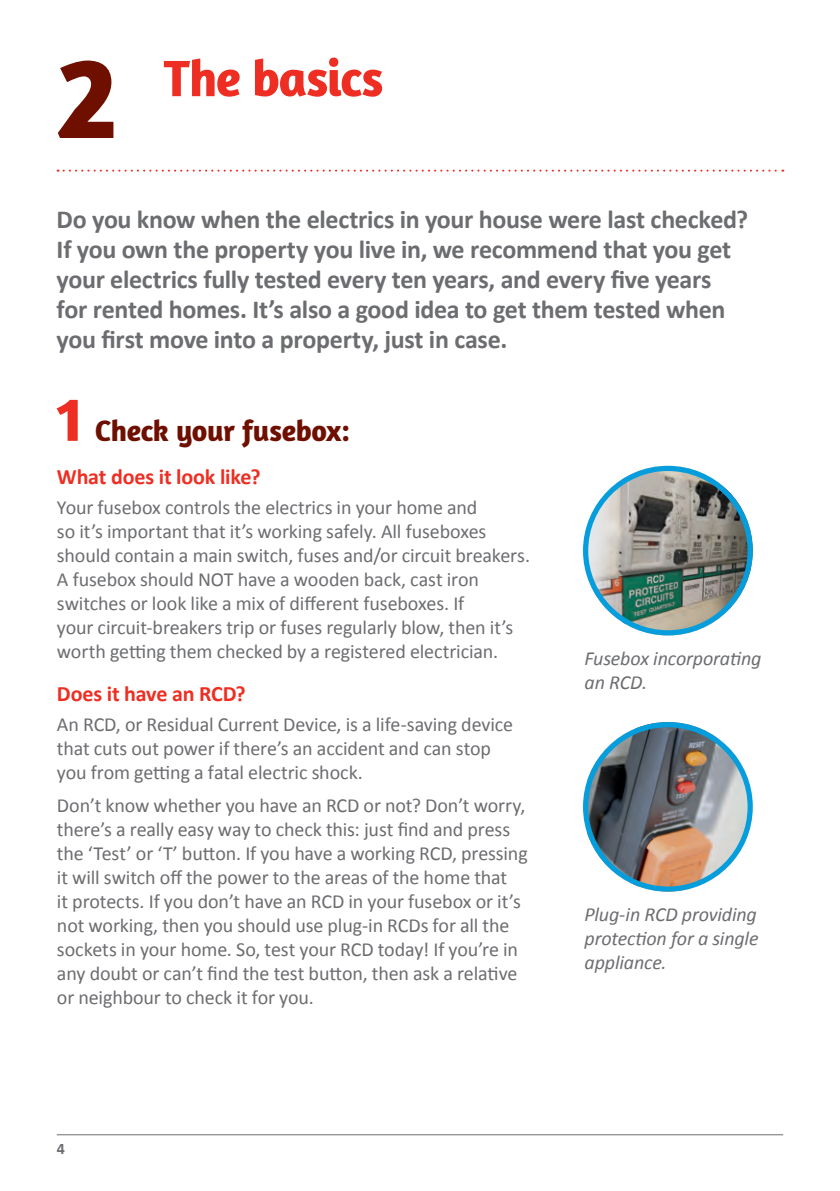
<style>
.page{position:relative;width:840px;height:1191px;background:#fff}
.page>*{position:absolute;margin:0;border:0;box-sizing:border-box;transform-origin:0 0}
.t1{font:700 120px "Amaranth";color:#6f0f00}
.t2{font:700 64px "Amaranth";color:#ee2e22}
.t3{font:700 52px "Amaranth";letter-spacing:-.025em;color:#ee2e22}
.t4{font:700 30px "Amaranth";letter-spacing:-.015em;color:#6f0f00}
.t5{font:700 26px/30px "Calibri";letter-spacing:-.015em;color:#6c6d70}
.t6{font:700 22px "Calibri";letter-spacing:-.005em;color:#ee2e22}
.t7{font:20px/24px "Calibri";letter-spacing:-.005em;color:#6c6d70}
.t8{font:italic 20px/24px "Calibri";letter-spacing:-.01em;color:#6c6d70}
.t9{font:700 16px "Calibri";color:#6c6d70}
</style>
<div class="page">
<hr style="left:57px;top:1134px;width:725px;height:1px;background:#6c6d70">
<svg style="left:58px;top:170px;width:725px;height:2px"></svg>
<img style="left:588px;top:466px;width:164px;height:169px">
<div style="left:582px;top:466px;width:170px;height:169px;border:5px solid #069ddc;border-radius:50%"></div>
<img style="left:588px;top:722px;width:159px;height:169px">
<div style="left:582px;top:722px;width:170px;height:169px;border:5px solid #069ddc;border-radius:50%"></div>
<p class="t1" style="left:57px;top:21px;width:62px">2</p>
<p class="t3" style="left:164px;top:45px;width:221px">The basics</p>
<p class="t5" style="left:57px;top:204px;width:692px">Do you know when the electrics in your house were last checked?<br>If you own the property you live in, we recommend that you get your electrics fully tested every ten years, and every five years for rented homes. It’s also a good idea to get them tested when you first move into a property, just in case.</p>
<p class="t2" style="left:57px;top:378px;width:28px">1</p>
<p class="t4" style="left:95px;top:411px;width:257px">Check your fusebox:</p>
<p class="t6" style="left:57px;top:462px;width:205px">What does it look like?</p>
<p class="t7" style="left:57px;top:495px;width:474px">Your fusebox controls the electrics in your home and<br>so it’s important that it’s working safely. All fuseboxes should contain a main switch, fuses and/or circuit breakers.<br>A fusebox should NOT have a wooden back, cast iron switches or look like a mix of different fuseboxes. If<br>your circuit-breakers trip or fuses regularly blow, then it’s worth getting them checked by a registered electrician.</p>
<p class="t6" style="left:57px;top:680px;width:190px">Does it have an RCD?</p>
<p class="t7" style="left:57px;top:712px;width:457px">An RCD, or Residual Current Device, is a life-saving device that cuts out power if there’s an accident and can stop you from getting a fatal electric shock.</p>
<p class="t7" style="left:57px;top:793px;width:472px">Don’t know whether you have an RCD or not? Don’t worry, there’s a really easy way to check this: just find and press the ‘Test’ or ‘T’ button. If you have a working RCD, pressing it will switch off the power to the areas of the home that<br>it protects. If you don’t have an RCD in your fusebox or it’s not working, then you should use plug-in RCDs for all the sockets in your home. So, test your RCD today! If you’re in any doubt or can’t find the test button, then ask a relative or neighbour to check it for you.</p>
<p class="t9" style="left:57px;top:1138px;width:10px">4</p>
<p class="t8" style="left:584px;top:645px;width:178px">Fusebox incorporating an RCD.</p>
<p class="t8" style="left:584px;top:901px;width:175px;text-align:justify">Plug-in RCD providing protection for a single appliance.</p>
</div>
